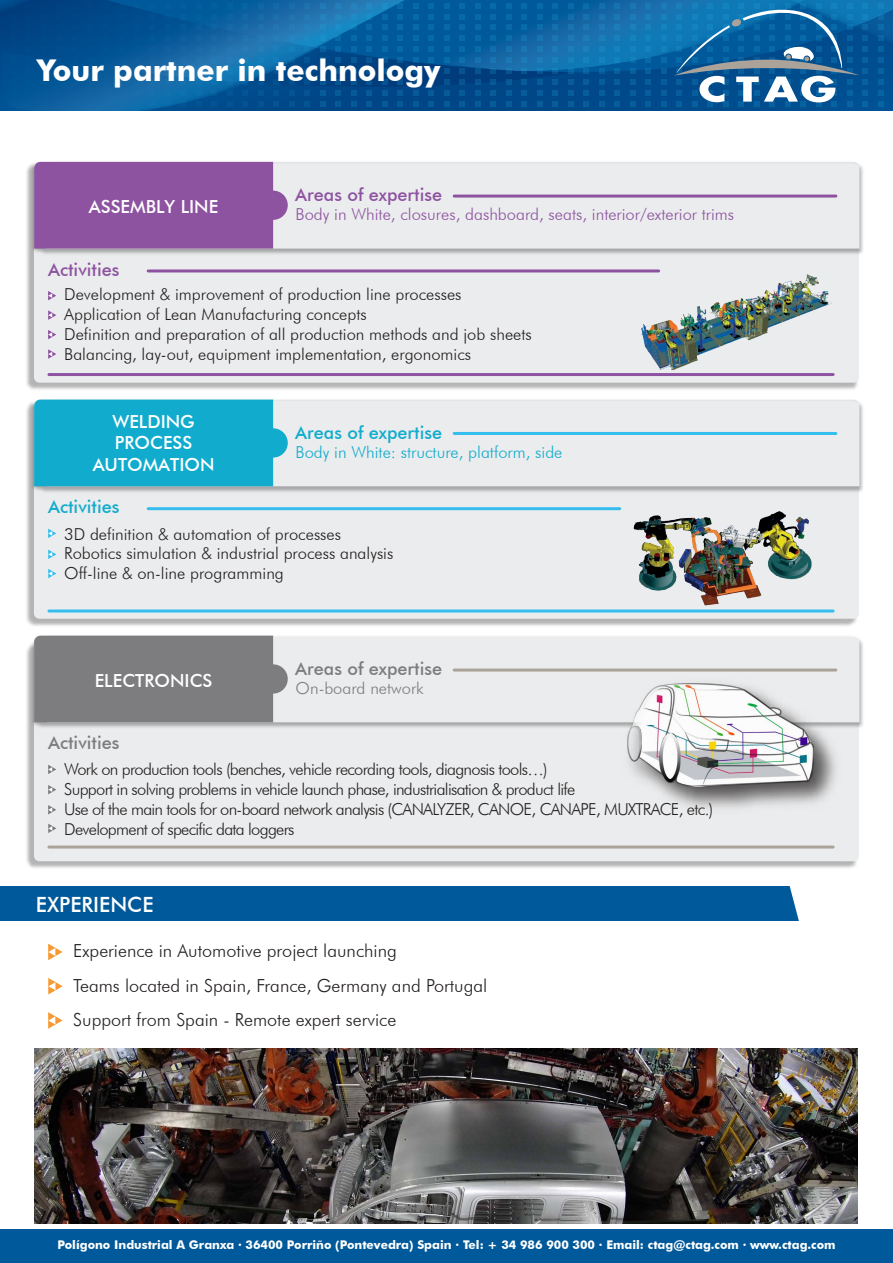
<style>
.page{position:relative;width:893px;height:1263px;background:#fff}
.page>*{position:absolute;margin:0;border:0;box-sizing:border-box;transform-origin:0 0}
.t1{font:700 30px "Futura BT";color:#fff}
.t2{font:500 21px "Futura BT";color:#fff}
.t3{font:300 18px/34.5px "Futura BT";color:#231f20}
.t4{font:500 18px/21.6px "Futura BT";color:#fff;text-align:center}
.t5{font:500 18px "Futura BT";color:#8d53a1}
.t6{font:500 18px "Futura BT";color:#11accd}
.t7{font:500 18px "Futura BT";color:#7d7c7f}
.t8{font:300 16.5px/19.8px "Futura BT";color:#231f20}
.t9{font:300 16.5px/19.8px "Futura BT";letter-spacing:-.045em;color:#231f20}
.t10{font:300 16.5px "Futura BT";color:#8d53a1}
.t11{font:300 16.5px "Futura BT";color:#11accd}
.t12{font:300 16.5px "Futura BT";color:#7d7c7f}
.t13{font:700 12px "Futura BT";color:#fff}
</style>
<div class="page">
<svg style="left:0;top:3px;width:892px;height:108px;background:#095998"></svg>
<div style="left:0;top:1230px;width:893px;height:33px;background:#00599a"></div>
<svg style="left:317px;top:0;width:576px;height:102px;background:#1465a0"></svg>
<div style="left:0;top:886px;width:880px;height:34px;background:#00599a"></div>
<svg style="left:595px;top:886px;width:285px;height:338px"></svg>
<img style="left:26px;top:165px;width:832px;height:225px">
<div style="left:34px;top:162px;width:825px;height:221px;background:#ebeced;border-radius:6px"></div>
<img style="left:30px;top:161px;width:833px;height:96px">
<svg style="left:273px;top:163px;width:586px;height:86px"></svg>
<hr style="left:148px;top:269px;width:511px;height:3px;background:#8d53a1">
<div style="left:34px;top:162px;width:239px;height:87px;background:#8d53a1"></div>
<div style="left:258px;top:191px;width:30px;height:29px;background:#8d53a1;border-radius:50%"></div>
<hr style="left:49px;top:373px;width:784px;height:3px;background:#8d53a1">
<hr style="left:454px;top:195px;width:382px;height:3px;background:#8d53a1">
<svg style="left:48px;top:291px;width:8px;height:9px"></svg>
<svg style="left:48px;top:310px;width:8px;height:10px"></svg>
<svg style="left:48px;top:330px;width:8px;height:9px"></svg>
<svg style="left:48px;top:349px;width:8px;height:10px"></svg>
<hr style="left:704px;top:974px;width:135px;height:3px;background:#fff">
<img style="left:26px;top:403px;width:831px;height:223px">
<div style="left:34px;top:400px;width:825px;height:219px;background:#ebeced;border-radius:6px"></div>
<img style="left:30px;top:399px;width:833px;height:95px">
<svg style="left:273px;top:401px;width:586px;height:85px"></svg>
<hr style="left:148px;top:507px;width:472px;height:3px;background:#35bdee">
<div style="left:34px;top:400px;width:239px;height:86px;background:#11accd"></div>
<div style="left:258px;top:428px;width:30px;height:30px;background:#11accd;border-radius:50%"></div>
<hr style="left:49px;top:609px;width:784px;height:3px;background:#35bdee">
<hr style="left:454px;top:432px;width:382px;height:3px;background:#35bdee">
<svg style="left:48px;top:529px;width:8px;height:9px"></svg>
<svg style="left:48px;top:550px;width:8px;height:9px"></svg>
<svg style="left:48px;top:569px;width:8px;height:9px"></svg>
<img style="left:34px;top:1049px;width:824px;height:174px">
<img style="left:621px;top:493px;width:229px;height:119px">
<img style="left:630px;top:269px;width:202px;height:101px">
<img style="left:26px;top:645px;width:832px;height:223px">
<div style="left:34px;top:642px;width:825px;height:219px;background:#ebeced;border-radius:6px"></div>
<img style="left:30px;top:635px;width:833px;height:96px">
<svg style="left:273px;top:637px;width:586px;height:85px"></svg>
<div style="left:34px;top:636px;width:239px;height:86px;background:#7d7c7f"></div>
<div style="left:258px;top:664px;width:30px;height:30px;background:#7d7c7f;border-radius:50%"></div>
<hr style="left:49px;top:845px;width:784px;height:3px;background:#aba39a">
<hr style="left:454px;top:668px;width:382px;height:3px;background:#aba39a">
<svg style="left:48px;top:765px;width:8px;height:9px"></svg>
<svg style="left:48px;top:785px;width:8px;height:9px"></svg>
<svg style="left:48px;top:805px;width:8px;height:9px"></svg>
<svg style="left:48px;top:824px;width:8px;height:9px"></svg>
<img style="left:614px;top:672px;width:234px;height:136px">
<img style="left:626px;top:684px;width:187px;height:103px">
<svg style="left:48px;top:944px;width:15px;height:16px"></svg>
<svg style="left:48px;top:978px;width:15px;height:16px"></svg>
<svg style="left:48px;top:1012px;width:15px;height:17px"></svg>
<h1 class="t1" style="left:38px;top:52px;width:404px">Your partner in technology</h1>
<p class="t4" style="left:89px;top:196px;width:131px">ASSEMBLY LINE</p>
<p class="t5" style="left:48px;top:258px;width:73px">Activities</p>
<p class="t5" style="left:295px;top:184px;width:148px">Areas of expertise</p>
<p class="t10" style="left:296px;top:204px;width:440px">Body in White, closures, dashboard, seats, interior/exterior trims</p>
<p class="t8" style="left:64px;top:284px;width:469px">Development &amp; improvement of production line processes Application of Lean Manufacturing concepts<br>Definition and preparation of all production methods and job sheets Balancing, lay-out, equipment implementation, ergonomics</p>
<p class="t4" style="left:93px;top:410px;width:123px">WELDING<br>PROCESS<br>AUTOMATION</p>
<p class="t6" style="left:48px;top:496px;width:73px">Activities</p>
<p class="t6" style="left:295px;top:421px;width:148px">Areas of expertise</p>
<p class="t11" style="left:296px;top:442px;width:268px">Body in White: structure, platform, side</p>
<p class="t8" style="left:64px;top:524px;width:331px">3D definition &amp; automation of processes<br>Robotics simulation &amp; industrial process analysis<br>Off-line &amp; on-line programming</p>
<p class="t4" style="left:95px;top:669px;width:119px">ELECTRONICS</p>
<p class="t7" style="left:48px;top:732px;width:73px">Activities</p>
<p class="t7" style="left:295px;top:658px;width:148px">Areas of expertise</p>
<p class="t12" style="left:296px;top:678px;width:130px">On-board network</p>
<p class="t9" style="left:64px;top:759px;width:650px">Work on production tools (benches, vehicle recording tools, diagnosis tools…)<br>Support in solving problems in vehicle launch phase, industrialisation &amp; product life<br>Use of the main tools for on-board network analysis (CANALYZER, CANOE, CANAPE, MUXTRACE, etc.)<br>Development of specific data loggers</p>
<p class="t2" style="left:36px;top:891px;width:119px">EXPERIENCE</p>
<p class="t3" style="left:73px;top:933px;width:416px">Experience in Automotive project launching<br>Teams located in Spain, France, Germany and Portugal<br>Support from Spain - Remote expert service</p>
<p class="t13" style="left:57px;top:1238px;width:780px">Polígono Industrial A Granxa · 36400 Porriño (Pontevedra) Spain · Tel: + 34 986 900 300 · Email: ctag@ctag.com · www.ctag.com</p>
</div>
